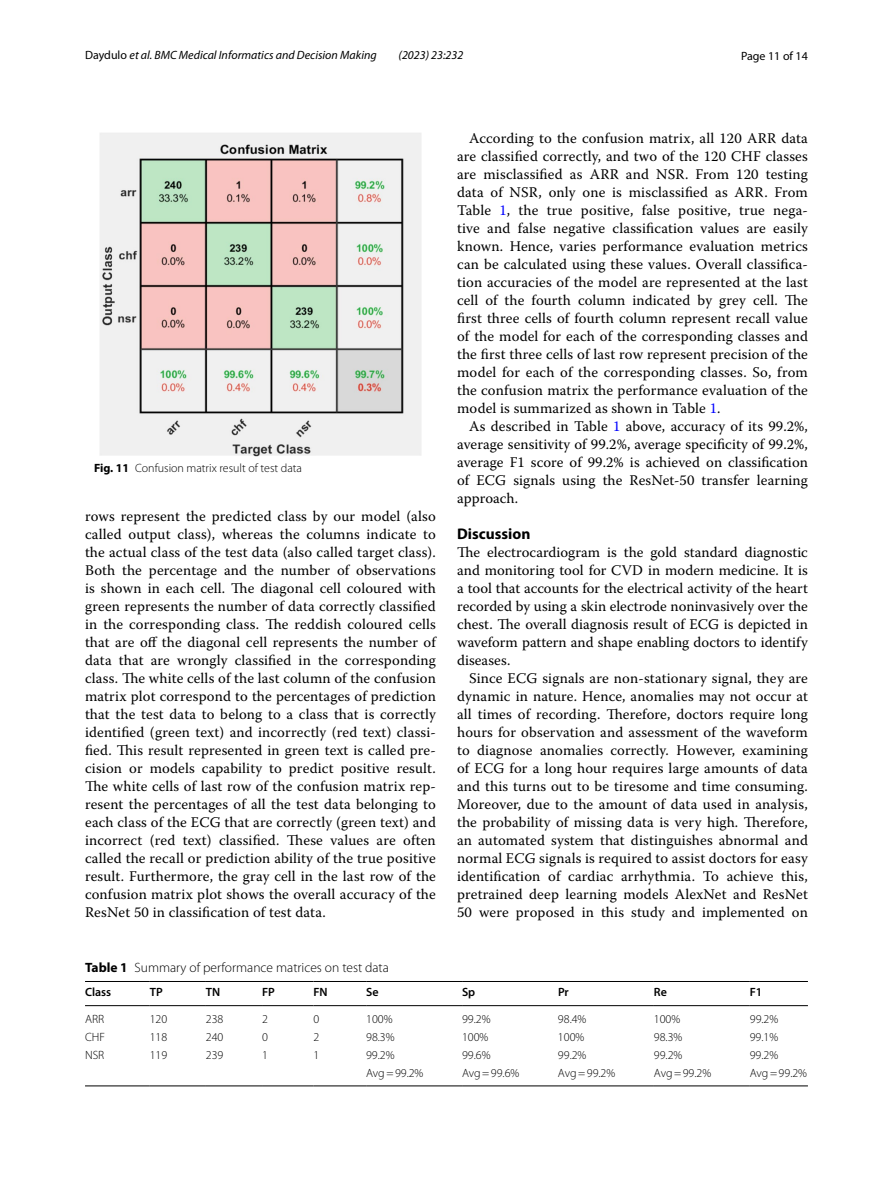
<style>
.page{position:relative;width:893px;height:1187px;background:#fff}
.page>*{position:absolute;margin:0;border:0;box-sizing:border-box;transform-origin:0 0}
.t1{font:700 15.45px "Myriad Pro";color:#000}
.t2{font:14.7px/18px "Warnock Pro";letter-spacing:.01em;color:#000;text-align:justify}
.t3{font:300 13.5px "Myriad Pro";color:#000}
.t4{font:300 12px "Myriad Pro";color:#000}
.t5{font:italic 12px "Myriad Pro";color:#000}
.t6{font:600 12px "Myriad Pro";color:#000}
.t7{font:12px "Myriad Pro";color:#000}
.s1{font-style:normal}
.s2{font-weight:700}
.s3{color:#00f}
</style>
<div class="page">
<img style="left:100px;top:133px;width:321px;height:324px">
<hr style="left:85px;top:981px;width:65px;height:1px;background:#000">
<hr style="left:85px;top:1005px;width:65px;height:1px;background:#000">
<hr style="left:150px;top:981px;width:56px;height:1px;background:#000">
<hr style="left:150px;top:1005px;width:56px;height:1px;background:#000">
<hr style="left:206px;top:981px;width:56px;height:1px;background:#000">
<hr style="left:206px;top:1005px;width:56px;height:1px;background:#000">
<hr style="left:262px;top:981px;width:51px;height:1px;background:#000">
<hr style="left:262px;top:1005px;width:51px;height:1px;background:#000">
<hr style="left:313px;top:981px;width:53px;height:1px;background:#000">
<hr style="left:313px;top:1005px;width:53px;height:1px;background:#000">
<hr style="left:366px;top:981px;width:96px;height:1px;background:#000">
<hr style="left:366px;top:1005px;width:96px;height:1px;background:#000">
<hr style="left:462px;top:981px;width:96px;height:1px;background:#000">
<hr style="left:462px;top:1005px;width:96px;height:1px;background:#000">
<hr style="left:558px;top:981px;width:96px;height:1px;background:#000">
<hr style="left:558px;top:1005px;width:96px;height:1px;background:#000">
<hr style="left:654px;top:981px;width:96px;height:1px;background:#000">
<hr style="left:654px;top:1005px;width:96px;height:1px;background:#000">
<hr style="left:750px;top:981px;width:58px;height:1px;background:#000">
<hr style="left:750px;top:1005px;width:58px;height:1px;background:#000">
<hr style="left:85px;top:1085px;width:65px;height:1px;background:#000">
<hr style="left:150px;top:1085px;width:56px;height:1px;background:#000">
<hr style="left:206px;top:1085px;width:56px;height:1px;background:#000">
<hr style="left:262px;top:1085px;width:51px;height:1px;background:#000">
<hr style="left:313px;top:1085px;width:53px;height:1px;background:#000">
<hr style="left:366px;top:1085px;width:96px;height:1px;background:#000">
<hr style="left:462px;top:1085px;width:96px;height:1px;background:#000">
<hr style="left:558px;top:1085px;width:96px;height:1px;background:#000">
<hr style="left:654px;top:1085px;width:96px;height:1px;background:#000">
<hr style="left:750px;top:1085px;width:58px;height:1px;background:#000">
<p class="t5" style="left:85px;top:48px;width:293px"><span class="s1">Daydulo</span> et al. BMC Medical Informatics and Decision Making</p>
<p class="t5" style="left:399px;top:48px;width:66px">(2023) 23:232</p>
<p class="t7" style="left:741px;top:48px;width:68px">Page 11 of 14</p>
<p class="t4" style="left:94px;top:461px;width:209px"><span class="s2">Fig. 11</span> Confusion matrix result of test data</p>
<p class="t2" style="left:85px;top:507px;width:352px">rows represent the predicted class by our model (also called output class), whereas the columns indicate to the actual class of the test data (also called target class).<br>Both the percentage and the number of observations is shown in each cell. The diagonal cell coloured with green represents the number of data correctly classified in the corresponding class. The reddish coloured cells that are off the diagonal cell represents the number of data that are wrongly classified in the corresponding class. The white cells of the last column of the confusion matrix plot correspond to the percentages of prediction that the test data to belong to a class that is correctly identified (green text) and incorrectly (red text) classi&shy;fied. This result represented in green text is called pre&shy;cision or models capability to predict positive result.<br>The white cells of last row of the confusion matrix rep&shy;resent the percentages of all the test data belonging to each class of the ECG that are correctly (green text) and incorrect (red text) classified. These values are often called the recall or prediction ability of the true positive result. Furthermore, the gray cell in the last row of the confusion matrix plot shows the overall accuracy of the ResNet 50 in classification of test data.</p>
<p class="t2" style="left:457px;top:128px;width:352px;text-indent:12px">According to the confusion matrix, all 120 ARR data are classified correctly, and two of the 120 CHF classes are misclassified as ARR and NSR. From 120 testing data of NSR, only one is misclassified as ARR. From Table <span class="s3">1</span>, the true positive, false positive, true nega&shy;tive and false negative classification values are easily known. Hence, varies performance evaluation metrics can be calculated using these values. Overall classifica&shy;tion accuracies of the model are represented at the last cell of the fourth column indicated by grey cell. The first three cells of fourth column represent recall value of the model for each of the corresponding classes and the first three cells of last row represent precision of the model for each of the corresponding classes. So, from the confusion matrix the performance evaluation of the model is summarized as shown in Table <span class="s3">1</span>.</p>
<p class="t2" style="left:457px;top:416px;width:352px;text-indent:12px">As described in Table <span class="s3">1</span> above, accuracy of its 99.2%, average sensitivity of 99.2%, average specificity of 99.2%, average F1 score of 99.2% is achieved on classification of ECG signals using the ResNet-50 transfer learning approach.</p>
<p class="t1" style="left:457px;top:523px;width:75px">Discussion</p>
<p class="t2" style="left:457px;top:542px;width:352px">The electrocardiogram is the gold standard diagnostic and monitoring tool for CVD in modern medicine. It is a tool that accounts for the electrical activity of the heart recorded by using a skin electrode noninvasively over the chest. The overall diagnosis result of ECG is depicted in waveform pattern and shape enabling doctors to identify diseases.</p>
<p class="t2" style="left:457px;top:668px;width:352px;text-indent:12px">Since ECG signals are non-stationary signal, they are dynamic in nature. Hence, anomalies may not occur at all times of recording. Therefore, doctors require long hours for observation and assessment of the waveform to diagnose anomalies correctly. However, examining of ECG for a long hour requires large amounts of data and this turns out to be tiresome and time consuming.<br>Moreover, due to the amount of data used in analysis, the probability of missing data is very high. Therefore, an automated system that distinguishes abnormal and normal ECG signals is required to assist doctors for easy identification of cardiac arrhythmia. To achieve this, pretrained deep learning models AlexNet and ResNet 50 were proposed in this study and implemented on</p>
<p class="t3" style="left:85px;top:959px;width:305px"><span class="s2">Table 1</span> Summary of performance matrices on test data</p>
<p class="t6" style="left:85px;top:984px;width:28px">Class</p>
<p class="t6" style="left:150px;top:984px;width:15px">TP</p>
<p class="t6" style="left:206px;top:984px;width:16px">TN</p>
<p class="t6" style="left:262px;top:984px;width:14px">FP</p>
<p class="t6" style="left:313px;top:984px;width:16px">FN</p>
<p class="t6" style="left:366px;top:984px;width:14px">Se</p>
<p class="t6" style="left:462px;top:984px;width:15px">Sp</p>
<p class="t6" style="left:558px;top:984px;width:12px">Pr</p>
<p class="t6" style="left:654px;top:984px;width:15px">Re</p>
<p class="t6" style="left:750px;top:984px;width:14px">F1</p>
<p class="t4" style="left:85px;top:1012px;width:21px">ARR</p>
<p class="t4" style="left:150px;top:1012px;width:19px">120</p>
<p class="t4" style="left:206px;top:1012px;width:19px">238</p>
<p class="t4" style="left:262px;top:1012px;width:7px">2</p>
<p class="t4" style="left:313px;top:1012px;width:7px">0</p>
<p class="t4" style="left:366px;top:1012px;width:28px">100%</p>
<p class="t4" style="left:462px;top:1012px;width:30px">99.2%</p>
<p class="t4" style="left:558px;top:1012px;width:30px">98.4%</p>
<p class="t4" style="left:654px;top:1012px;width:28px">100%</p>
<p class="t4" style="left:750px;top:1012px;width:30px">99.2%</p>
<p class="t4" style="left:85px;top:1030px;width:21px">CHF</p>
<p class="t4" style="left:150px;top:1030px;width:19px">118</p>
<p class="t4" style="left:206px;top:1030px;width:19px">240</p>
<p class="t4" style="left:262px;top:1030px;width:7px">0</p>
<p class="t4" style="left:313px;top:1030px;width:7px">2</p>
<p class="t4" style="left:366px;top:1030px;width:30px">98.3%</p>
<p class="t4" style="left:462px;top:1030px;width:28px">100%</p>
<p class="t4" style="left:558px;top:1030px;width:28px">100%</p>
<p class="t4" style="left:654px;top:1030px;width:30px">98.3%</p>
<p class="t4" style="left:750px;top:1030px;width:30px">99.1%</p>
<p class="t4" style="left:85px;top:1048px;width:21px">NSR</p>
<p class="t4" style="left:150px;top:1048px;width:19px">119</p>
<p class="t4" style="left:206px;top:1048px;width:19px">239</p>
<p class="t4" style="left:262px;top:1048px;width:7px">1</p>
<p class="t4" style="left:313px;top:1048px;width:7px">1</p>
<p class="t4" style="left:366px;top:1048px;width:30px">99.2%</p>
<p class="t4" style="left:462px;top:1048px;width:30px">99.6%</p>
<p class="t4" style="left:558px;top:1048px;width:30px">99.2%</p>
<p class="t4" style="left:654px;top:1048px;width:30px">99.2%</p>
<p class="t4" style="left:750px;top:1048px;width:30px">99.2%</p>
<p class="t4" style="left:366px;top:1066px;width:59px">Avg=99.2%</p>
<p class="t4" style="left:462px;top:1066px;width:59px">Avg=99.6%</p>
<p class="t4" style="left:558px;top:1066px;width:59px">Avg=99.2%</p>
<p class="t4" style="left:654px;top:1066px;width:59px">Avg=99.2%</p>
<p class="t4" style="left:750px;top:1066px;width:59px">Avg=99.2%</p>
</div>
